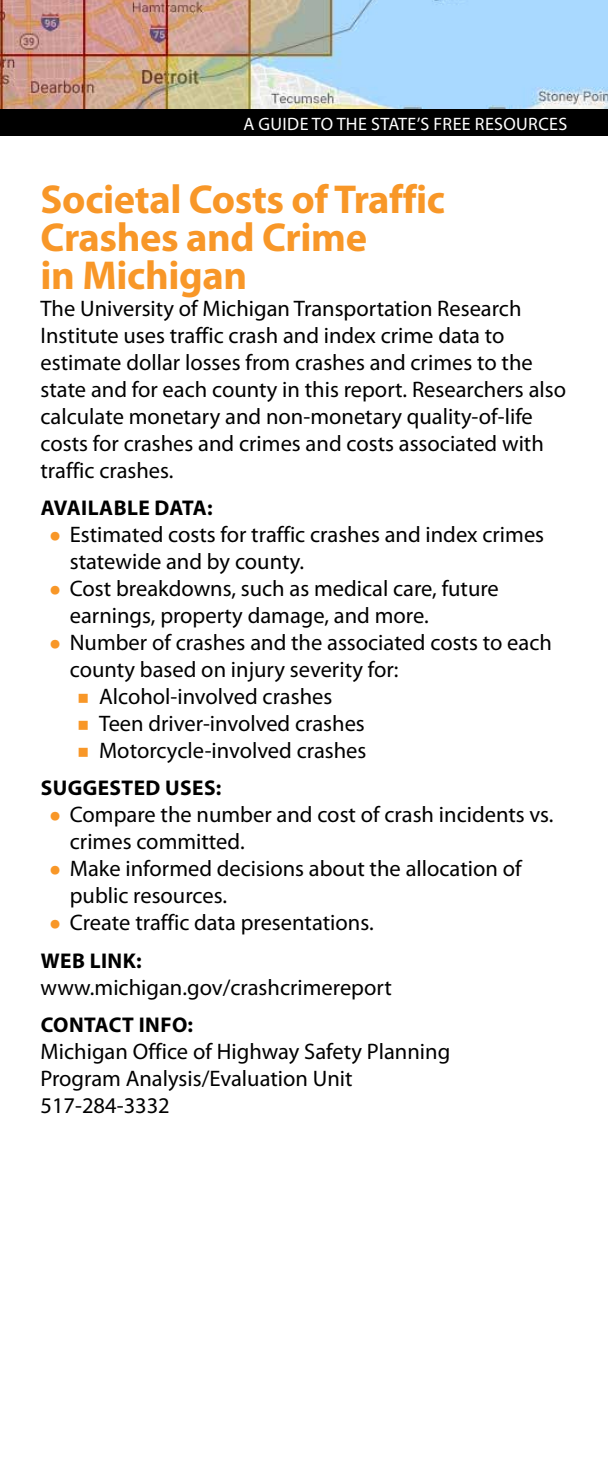
<style>
.page{position:relative;width:608px;height:1458px;background:#fff}
.page>*{position:absolute;margin:0;border:0;box-sizing:border-box;transform-origin:0 0}
.t1{font:700 40.5px/38.2px "Myriad Pro";letter-spacing:-.01em;color:#f89728}
.t2{font:22.5px/27px "Myriad Pro";color:#000}
.t3{font:700 21.38px "Myriad Pro";letter-spacing:.02em;color:#000}
.t4{font:18px "Myriad Pro";letter-spacing:.02em;color:#fff}
.s1{font-weight:700;font-size:33.75px;color:#f89728}
</style>
<div class="page">
<div style="left:0;top:108px;width:608px;height:28px;background:#000"></div>
<img style="left:0;top:0;width:608px;height:108px">
<p class="t4" style="left:243px;top:112px;width:325px">A GUIDE TO THE STATE’S FREE RESOURCES</p>
<h1 class="t1" style="left:40px;top:179px;width:406px">Societal Costs of Traffic<br>Crashes and Crime<br>in Michigan</h1>
<p class="t2" style="left:40px;top:295px;width:527px">The University of Michigan Transportation Research Institute uses traffic crash and index crime data to estimate dollar losses from crashes and crimes to the state and for each county in this report. Researchers also calculate monetary and non-monetary quality-of-life costs for crashes and crimes and costs associated with traffic crashes.</p>
<p class="t3" style="left:41px;top:494px;width:173px">AVAILABLE DATA:</p>
<p class="t2" style="left:70px;top:521px;width:476px;text-indent:-20px"><span class="s1">•</span> Estimated costs for traffic crashes and index crimes statewide and by county.</p>
<p class="t2" style="left:70px;top:575px;width:430px;text-indent:-20px"><span class="s1">•</span> Cost breakdowns, such as medical care, future earnings, property damage, and more.</p>
<p class="t2" style="left:50px;top:629px;width:504px"><span class="s1">•</span> Number of crashes and the associated costs to each</p>
<p class="t2" style="left:70px;top:656px;width:330px">county based on injury severity for:</p>
<p class="t2" style="left:99px;top:683px;width:235px">Alcohol-involved crashes</p>
<p class="t2" style="left:99px;top:710px;width:267px">Teen driver-involved crashes</p>
<p class="t2" style="left:99px;top:737px;width:269px">Motorcycle-involved crashes</p>
<p class="t3" style="left:41px;top:774px;width:182px">SUGGESTED USES:</p>
<p class="t2" style="left:70px;top:801px;width:485px;text-indent:-20px"><span class="s1">•</span> Compare the number and cost of crash incidents vs. crimes committed.</p>
<p class="t2" style="left:70px;top:855px;width:453px;text-indent:-20px"><span class="s1">•</span> Make informed decisions about the allocation of public resources.</p>
<p class="t2" style="left:50px;top:909px;width:325px"><span class="s1">•</span> Create traffic data presentations.</p>
<p class="t3" style="left:41px;top:946px;width:102px">WEB LINK:</p>
<p class="t2" style="left:40px;top:973px;width:353px">www.michigan.gov/crashcrimereport</p>
<p class="t3" style="left:41px;top:1010px;width:154px">CONTACT INFO:</p>
<p class="t2" style="left:40px;top:1037px;width:411px">Michigan Office of Highway Safety Planning<br>Program Analysis/Evaluation Unit<br>517-284-3332</p>
</div>
